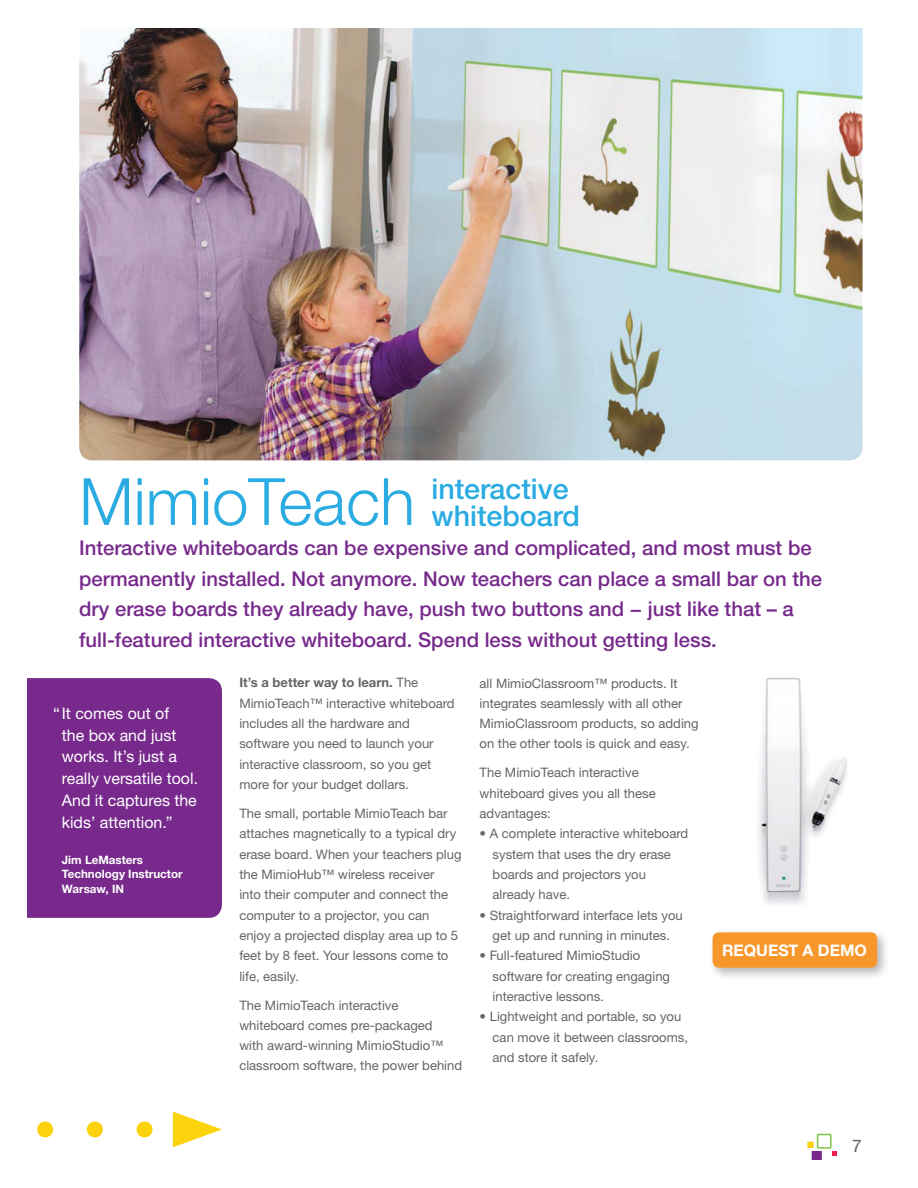
<style>
.page{position:relative;width:918px;height:1188px;background:#fff}
.page>*{position:absolute;margin:0;border:0;box-sizing:border-box;transform-origin:0 0}
.t1{font:300 65.25px "Helvetica Neue LTW1 G";color:#2aabe1}
.t2{font:500 28.65px/27.6px "Helvetica Neue LTW1 G";color:#2aabe1}
.t3{font:500 20.25px/30.5px "Helvetica Neue LTW1 G";color:#772a8c}
.t4{font:17.4px "Helvetica Neue LTW1 G";color:#636566}
.t5{font:15.9px/21.8px "Helvetica Neue LTW1 G";color:#fff}
.t6{font:700 15.9px "Helvetica Neue LTW1 G";color:#fff}
.t7{font:13.05px/20.2px "Helvetica Neue LTW1 G";color:#636566}
.t8{font:700 11.55px/14.5px "Helvetica Neue LTW1 G";color:#fff}
.s1{font-weight:700}
</style>
<div class="page">
<img style="left:79px;top:28px;width:784px;height:432px">
<div style="left:27px;top:678px;width:195px;height:240px;background:#772a8c"></div>
<img style="left:757px;top:677px;width:90px;height:227px">
<svg style="left:37px;top:1112px;width:185px;height:35px"></svg>
<div style="left:812px;top:1151px;width:10px;height:9px;background:#772a8c"></div>
<svg style="left:832px;top:1151px;width:5px;height:4px"></svg>
<div style="left:817px;top:1134px;width:15px;height:15px;border:1px solid #79c143"></div>
<div style="left:807px;top:1142px;width:7px;height:6px;background:#fcd209"></div>
<div style="left:709px;top:929px;width:181px;height:52px;background:#636567;opacity:.45"></div>
<div style="left:713px;top:932px;width:164px;height:36px;background:#f7972b;border-radius:7px"></div>
<h1 class="t1" style="left:79px;top:462px;width:337px">MimioTeach</h1>
<p class="t3" style="left:79px;top:533px;width:745px">Interactive whiteboards can be expensive and complicated, and most must be permanently installed. Not anymore. Now teachers can place a small bar on the dry erase boards they already have, push two buttons and − just like that – a full-featured interactive whiteboard. Spend less without getting less.</p>
<p class="t7" style="left:239px;top:673px;width:217px"><span class="s1">It’s a better way to learn.</span> The<br>MimioTeach™ interactive whiteboard includes all the hardware and software you need to launch your interactive classroom, so you get more for your budget dollars.</p>
<p class="t7" style="left:239px;top:803px;width:224px">The small, portable MimioTeach bar attaches magnetically to a typical dry erase board. When your teachers plug the MimioHub™ wireless receiver<br>into their computer and connect the computer to a projector, you can enjoy a projected display area up to 5 feet by 8 feet. Your lessons come to life, easily.</p>
<p class="t7" style="left:239px;top:995px;width:224px">The MimioTeach interactive whiteboard comes pre-packaged<br>with award-winning MimioStudio™ classroom software, the power behind</p>
<h2 class="t2" style="left:432px;top:475px;width:150px">interactive whiteboard</h2>
<p class="t7" style="left:480px;top:673px;width:221px">all MimioClassroom™ products. It integrates seamlessly with all other MimioClassroom products, so adding on the other tools is quick and easy.</p>
<p class="t7" style="left:480px;top:763px;width:178px">The MimioTeach interactive whiteboard gives you all these advantages:</p>
<p class="t7" style="left:493px;top:824px;width:197px;text-indent:-13px">• A complete interactive whiteboard system that uses the dry erase boards and projectors you already have.</p>
<p class="t7" style="left:480px;top:905px;width:205px;text-align:center">• Straightforward interface lets you get up and running in minutes.</p>
<p class="t7" style="left:493px;top:945px;width:179px;text-indent:-13px">• Full-featured MimioStudio software for creating engaging interactive lessons.</p>
<p class="t7" style="left:493px;top:1006px;width:197px;text-indent:-13px">• Lightweight and portable, so you can move it between classrooms, and store it safely.</p>
<p class="t5" style="left:62px;top:702px;width:138px;text-indent:-9px">“ It comes out of<br>the box and just works. It’s just a really versatile tool.<br>And it captures the kids’ attention.”</p>
<p class="t8" style="left:62px;top:852px;width:122px">Jim LeMasters<br>Technology Instructor<br>Warsaw, IN</p>
<p class="t6" style="left:722px;top:940px;width:147px">REQUEST A DEMO</p>
<h3 class="t4" style="left:852px;top:1135px;width:11px">7</h3>
</div>
